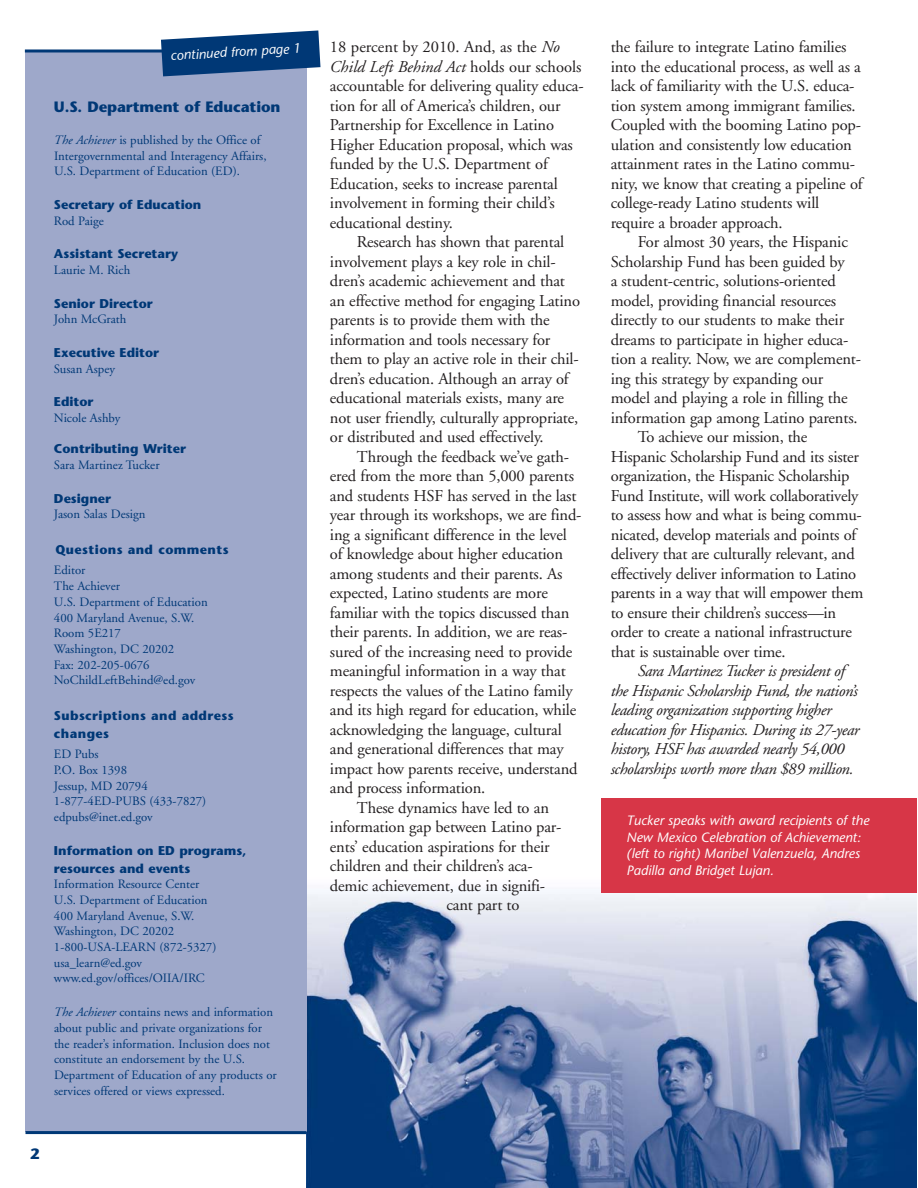
<style>
.page{position:relative;width:918px;height:1188px;background:#fff}
.page>*{position:absolute;margin:0;border:0;box-sizing:border-box;transform-origin:0 0}
.t1{font:16.5px/19.5px "Adobe Garamond";letter-spacing:-.01em;color:#231f20}
.t2{font:italic 16.5px/19.5px "Adobe Garamond";letter-spacing:-.025em;color:#231f20}
.t3{font:700 15px "Stone Sans";letter-spacing:-.005em;color:#003876}
.t4{font:italic 13.5px/16.5px "Stone Sans";color:#fff}
.t5{font:12.75px/15.6px "Adobe Garamond";color:#003876}
.t6{font:700 12.75px/18px "Stone Sans";color:#003876}
.t7{font:700 12.75px/18px "Stone Sans";letter-spacing:.03em;color:#003876}
.s1{font-style:italic}
</style>
<div class="page">
<img style="left:306px;top:892px;width:610px;height:296px">
<div style="left:25px;top:52px;width:282px;height:1080px;background:#9ea8ca"></div>
<svg style="left:25px;top:49px;width:136px;height:4px"></svg>
<hr style="left:25px;top:1131px;width:282px;height:3px;background:#003876">
<svg style="left:161px;top:30px;width:159px;height:46px"></svg>
<div style="left:601px;top:799px;width:315px;height:94px;background:#d73647"></div>
<p class="t4" style="left:170px;top:48px;width:132px;rotate:-3deg">continued from page 1</p>
<p class="t3" style="left:54px;top:102px;width:228px">U.S. Department of Education</p>
<p class="t5" style="left:54px;top:133px;width:214px"><span class="s1">The Achiever</span> is published by the Office of<br>Intergovernmental and Interagency Affairs,<br>U.S. Department of Education (ED).</p>
<p class="t6" style="left:54px;top:197px;width:149px">Secretary of Education</p>
<p class="t5" style="left:54px;top:214px;width:51px">Rod Paige</p>
<p class="t6" style="left:54px;top:246px;width:126px">Assistant Secretary</p>
<p class="t5" style="left:54px;top:263px;width:78px">Laurie M. Rich</p>
<p class="t6" style="left:54px;top:296px;width:100px">Senior Director</p>
<p class="t5" style="left:54px;top:313px;width:74px">John McGrath</p>
<p class="t6" style="left:54px;top:345px;width:107px">Executive Editor</p>
<p class="t5" style="left:54px;top:362px;width:63px">Susan Aspey</p>
<p class="t6" style="left:54px;top:394px;width:41px">Editor</p>
<p class="t5" style="left:54px;top:411px;width:68px">Nicole Ashby</p>
<p class="t6" style="left:54px;top:441px;width:134px">Contributing Writer</p>
<p class="t5" style="left:54px;top:458px;width:107px">Sara Martinez Tucker</p>
<p class="t6" style="left:54px;top:491px;width:59px">Designer</p>
<p class="t5" style="left:54px;top:508px;width:93px">Jason Salas Design</p>
<p class="t7" style="left:56px;top:542px;width:174px">Questions and comments</p>
<p class="t5" style="left:54px;top:564px;width:155px">Editor<br>The Achiever<br>U.S. Department of Education<br>400 Maryland Avenue, S.W.<br>Room 5E217<br>Washington, DC 20202<br>Fax: 202-205-0676<br>NoChildLeftBehind@ed.gov</p>
<p class="t7" style="left:54px;top:708px;width:181px">Subscriptions and address changes</p>
<p class="t5" style="left:54px;top:748px;width:154px">ED Pubs<br>P.O. Box 1398<br>Jessup, MD 20794<br>1-877-4ED-PUBS (433-7827) edpubs@inet.ed.gov</p>
<p class="t6" style="left:54px;top:843px;width:194px">Information on ED programs, resources and events</p>
<p class="t5" style="left:54px;top:878px;width:164px">Information Resource Center<br>U.S. Department of Education<br>400 Maryland Avenue, S.W.<br>Washington, DC 20202<br>1-800-USA-LEARN (872-5327) usa_learn@ed.gov www.ed.gov/offices/OIIA/IRC</p>
<p class="t5" style="left:54px;top:1006px;width:224px"><span class="s1">The Achiever</span> contains news and information about public and private organizations for the reader’s information. Inclusion does not constitute an endorsement by the U.S.<br>Department of Education of any products or services offered or views expressed.</p>
<p class="t3" style="left:30px;top:1149px;width:11px">2</p>
<p class="t1" style="left:330px;top:39px;width:255px">18 percent by 2010. And, as the <span class="s1">No Child Left Behind Act</span> holds our schools accountable for delivering quality educa&shy;tion for all of America’s children, our Partnership for Excellence in Latino Higher Education proposal, which was funded by the U.S. Department of Education, seeks to increase parental involvement in forming their child’s educational destiny.</p>
<p class="t1" style="left:330px;top:234px;width:252px;text-indent:27px">Research has shown that parental involvement plays a key role in chil&shy;dren’s academic achievement and that an effective method for engaging Latino parents is to provide them with the information and tools necessary for them to play an active role in their chil&shy;dren’s education. Although an array of educational materials exists, many are not user friendly, culturally appropriate, or distributed and used effectively.</p>
<p class="t1" style="left:357px;top:448px;width:214px">Through the feedback we’ve gath-</p>
<p class="t1" style="left:330px;top:468px;width:246px">ered from the more than 5,000 parents</p>
<p class="t1" style="left:330px;top:487px;width:248px">and students HSF has served in the last</p>
<p class="t1" style="left:330px;top:507px;width:253px">year through its workshops, we are find-</p>
<p class="t1" style="left:330px;top:526px;width:238px">ing a significant difference in the level</p>
<p class="t1" style="left:330px;top:546px;width:235px">of knowledge about higher education</p>
<p class="t1" style="left:330px;top:565px;width:234px">among students and their parents. As</p>
<p class="t1" style="left:330px;top:585px;width:219px">expected, Latino students are more</p>
<p class="t1" style="left:330px;top:604px;width:241px">familiar with the topics discussed than</p>
<p class="t1" style="left:330px;top:624px;width:239px">their parents. In addition, we are reas-</p>
<p class="t1" style="left:330px;top:643px;width:244px">sured of the increasing need to provide</p>
<p class="t1" style="left:330px;top:663px;width:237px">meaningful information in a way that</p>
<p class="t1" style="left:330px;top:682px;width:244px">respects the values of the Latino family</p>
<p class="t1" style="left:330px;top:702px;width:248px">and its high regard for education, while</p>
<p class="t1" style="left:330px;top:721px;width:233px">acknowledging the language, cultural</p>
<p class="t1" style="left:330px;top:741px;width:235px">and generational differences that may</p>
<p class="t1" style="left:330px;top:760px;width:249px">impact how parents receive, understand</p>
<p class="t1" style="left:330px;top:780px;width:157px">and process information.</p>
<p class="t1" style="left:357px;top:799px;width:194px">These dynamics have led to an</p>
<p class="t1" style="left:330px;top:819px;width:233px">information gap between Latino par-</p>
<p class="t1" style="left:330px;top:838px;width:221px">ents’ education aspirations for their</p>
<p class="t1" style="left:330px;top:858px;width:204px">children and their children’s aca-</p>
<p class="t1" style="left:330px;top:877px;width:217px">demic achievement, due in signifi-</p>
<p class="t1" style="left:447px;top:897px;width:75px">cant part to</p>
<p class="t1" style="left:611px;top:39px;width:253px">the failure to integrate Latino families into the educational process, as well as a lack of familiarity with the U.S. educa&shy;tion system among immigrant families.<br>Coupled with the booming Latino pop&shy;ulation and consistently low education attainment rates in the Latino commu&shy;nity, we know that creating a pipeline of college-ready Latino students will require a broader approach.</p>
<p class="t1" style="left:638px;top:234px;width:212px">For almost 30 years, the Hispanic</p>
<p class="t1" style="left:611px;top:253px;width:236px">Scholarship Fund has been guided by</p>
<p class="t1" style="left:611px;top:273px;width:227px">a student-centric, solutions-oriented</p>
<p class="t1" style="left:611px;top:292px;width:227px">model, providing financial resources</p>
<p class="t1" style="left:611px;top:312px;width:235px">directly to our students to make their</p>
<p class="t1" style="left:611px;top:331px;width:239px">dreams to participate in higher educa-</p>
<p class="t1" style="left:611px;top:351px;width:252px">tion a reality. Now, we are complement-</p>
<p class="t1" style="left:611px;top:370px;width:214px">ing this strategy by expanding our</p>
<p class="t1" style="left:611px;top:390px;width:238px">model and playing a role in filling the</p>
<p class="t1" style="left:611px;top:409px;width:248px">information gap among Latino parents.</p>
<p class="t1" style="left:638px;top:429px;width:171px">To achieve our mission, the</p>
<p class="t1" style="left:611px;top:448px;width:250px">Hispanic Scholarship Fund and its sister</p>
<p class="t1" style="left:611px;top:468px;width:240px">organization, the Hispanic Scholarship</p>
<p class="t1" style="left:611px;top:487px;width:249px">Fund Institute, will work collaboratively</p>
<p class="t1" style="left:611px;top:507px;width:253px">to assess how and what is being commu-</p>
<p class="t1" style="left:611px;top:526px;width:247px">nicated, develop materials and points of</p>
<p class="t1" style="left:611px;top:546px;width:245px">delivery that are culturally relevant, and</p>
<p class="t1" style="left:611px;top:565px;width:247px">effectively deliver information to Latino</p>
<p class="t1" style="left:611px;top:585px;width:254px">parents in a way that will empower them</p>
<p class="t1" style="left:611px;top:604px;width:227px">to ensure their children’s success—in</p>
<p class="t1" style="left:611px;top:624px;width:243px">order to create a national infrastructure</p>
<p class="t1" style="left:611px;top:643px;width:176px">that is sustainable over time.</p>
<p class="t2" style="left:611px;top:663px;width:250px;text-indent:27px">Sara Martinez Tucker is president of the Hispanic Scholarship Fund, the nation’s leading organization supporting higher education for Hispanics. During its 27-year history, HSF has awarded nearly 54,000 scholarships worth more than $89 million.</p>
<p class="t4" style="left:627px;top:814px;width:244px">Tucker speaks with award recipients of the New Mexico Celebration of Achievement: (left to right) Maribel Valenzuela, Andres Padilla and Bridget Lujan.</p>
</div>
